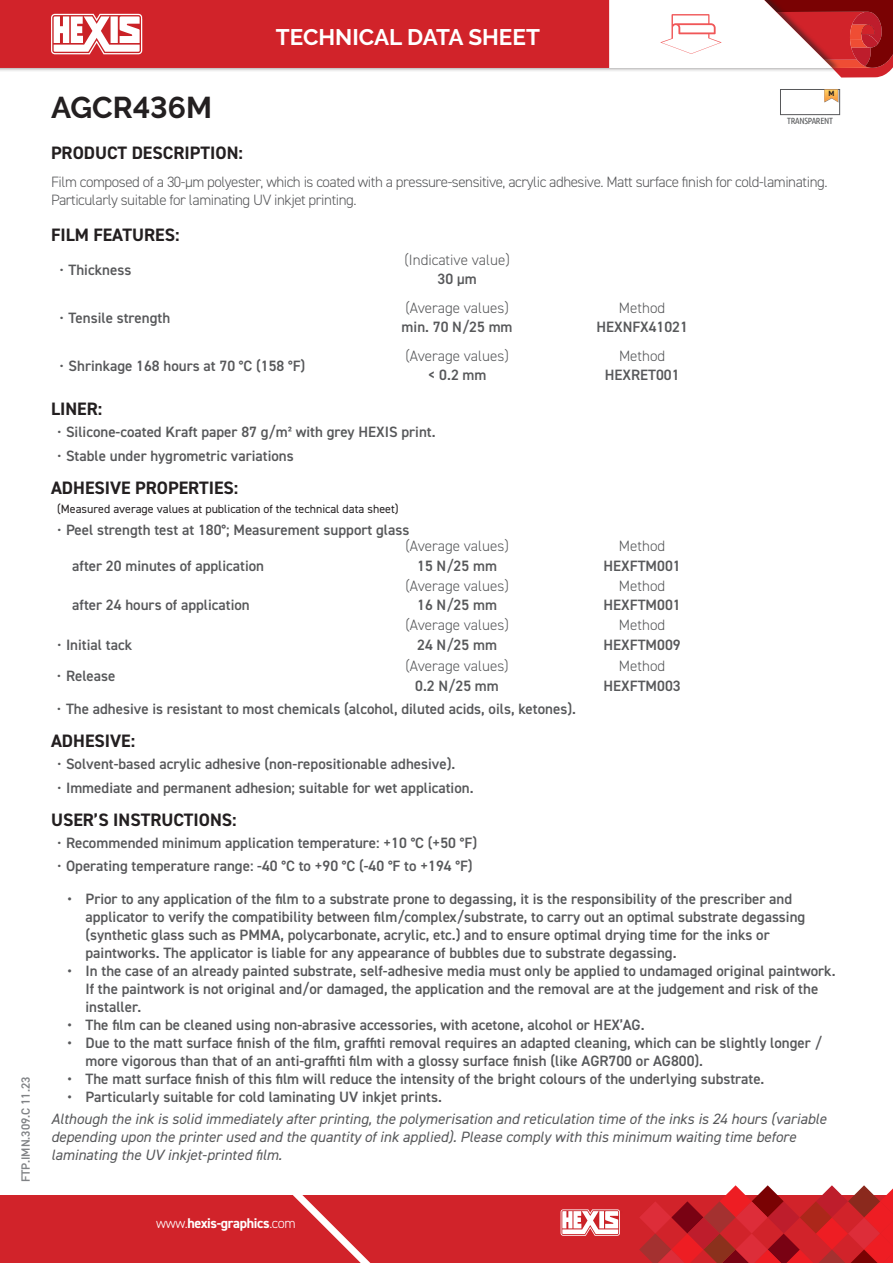
<style>
.page{position:relative;width:893px;height:1263px;background:#fff}
.page>*{position:absolute;margin:0;border:0;box-sizing:border-box;transform-origin:0 0}
.t1{font:700 30px "Raleway";color:#231f20}
.t2{font:700 22.5px "Raleway";color:#fff}
.t3{font:700 18px "DIN2014";color:#231f20}
.t4{font:600 15px/18px "DIN2014";color:#57585a}
.t5{font:italic 15px/18px "DIN2014";color:#57585a}
.t6{font:300 15px/18px "DIN2014";letter-spacing:-.03em;color:#57585a}
.t7{font:300 15px "DIN2014";color:#57585a}
.t8{font:700 14.1px "DIN2014";letter-spacing:-.025em;color:#fff}
.t9{font:12px "DIN2014";color:#231f20}
.t10{font:600 12px "DIN2014";color:#808285}
.t11{font:9px "Ubuntu Condensed";letter-spacing:-.025em;color:#545557}
.t12{font:700 7.65px "DIN2014";color:#231f20}
.s1{font-weight:400}
.s2{font-weight:300}
</style>
<div class="page">
<div style="left:0;top:0;width:841px;height:73px;background:#231f20;opacity:.6"></div>
<div style="left:0;top:0;width:609px;height:68px;background:#d1232a"></div>
<div style="left:0;top:1195px;width:893px;height:68px;background:#d1232a"></div>
<svg style="left:293px;top:1195px;width:78px;height:68px"></svg>
<svg style="left:51px;top:14px;width:95px;height:40px"></svg>
<svg style="left:561px;top:1209px;width:59px;height:27px;background:#edb6b8"></svg>
<svg style="left:639px;top:1185px;width:254px;height:78px"></svg>
<svg style="left:609px;top:0;width:284px;height:78px"></svg>
<div style="left:780px;top:89px;width:60px;height:26px;background:#fff;border:1px solid #57585a"></div>
<svg style="left:824px;top:89px;width:14px;height:13px"></svg>
<p class="t10" style="left:18px;top:1182px;width:107px;rotate:-90deg">FTP.IMN.309.C 11.23</p>
<h1 class="t1" style="left:51px;top:90px;width:162px">AGCR436M</h1>
<h2 class="t2" style="left:276px;top:24px;width:265px">TECHNICAL DATA SHEET</h2>
<p class="t12" style="left:828px;top:89px;width:7px">M</p>
<p class="t11" style="left:787px;top:115px;width:48px">TRANSPARENT</p>
<p class="t3" style="left:51px;top:140px;width:193px">PRODUCT DESCRIPTION:</p>
<p class="t6" style="left:51px;top:173px;width:778px">Film composed of a 30-µm polyester, which is coated with a pressure-sensitive, acrylic adhesive. Matt surface finish for cold-laminating.<br>Particularly suitable for laminating UV inkjet printing.</p>
<p class="t3" style="left:51px;top:222px;width:130px">FILM FEATURES:</p>
<p class="t4" style="left:60px;top:260px;width:73px"><span class="s1">•</span> Thickness</p>
<p class="t7" style="left:404px;top:251px;width:107px">(Indicative value)</p>
<p class="t4" style="left:438px;top:270px;width:41px">30 µm</p>
<p class="t4" style="left:60px;top:308px;width:112px"><span class="s1">•</span> Tensile strength</p>
<p class="t4" style="left:60px;top:356px;width:247px"><span class="s1">•</span> Shrinkage 168 hours at 70 °C (158 °F)</p>
<p class="t7" style="left:405px;top:299px;width:105px">(Average values)</p>
<p class="t4" style="left:402px;top:318px;width:113px">min. 70 N/25 mm</p>
<p class="t7" style="left:405px;top:347px;width:105px">(Average values)</p>
<p class="t4" style="left:428px;top:366px;width:60px">&lt; 0.2 mm</p>
<p class="t3" style="left:51px;top:397px;width:53px">LINER:</p>
<p class="t4" style="left:57px;top:423px;width:380px"><span class="s1">•</span> Silicone-coated Kraft paper 87 g/m² with grey HEXIS print.</p>
<p class="t4" style="left:57px;top:447px;width:238px"><span class="s1">•</span> Stable under hygrometric variations</p>
<p class="t3" style="left:51px;top:476px;width:189px">ADHESIVE PROPERTIES:</p>
<p class="t9" style="left:57px;top:502px;width:343px">(Measured average values at publication of the technical data sheet)</p>
<p class="t4" style="left:57px;top:521px;width:354px"><span class="s1">•</span> Peel strength test at 180°; Measurement support glass</p>
<p class="t4" style="left:72px;top:556px;width:193px">after 20 minutes of application</p>
<p class="t7" style="left:405px;top:537px;width:105px">(Average values)</p>
<p class="t4" style="left:417px;top:556px;width:81px">15 N/25 mm</p>
<p class="t4" style="left:72px;top:595px;width:179px">after 24 hours of application</p>
<p class="t4" style="left:57px;top:635px;width:77px"><span class="s1">•</span> Initial tack</p>
<p class="t4" style="left:57px;top:666px;width:60px"><span class="s1">•</span> Release</p>
<p class="t7" style="left:405px;top:576px;width:105px">(Average values)</p>
<p class="t4" style="left:417px;top:595px;width:81px">16 N/25 mm</p>
<p class="t7" style="left:405px;top:616px;width:105px">(Average values)</p>
<p class="t4" style="left:417px;top:635px;width:81px">24 N/25 mm</p>
<p class="t7" style="left:405px;top:657px;width:105px">(Average values)</p>
<p class="t4" style="left:415px;top:676px;width:85px">0.2 N/25 mm</p>
<p class="t6" style="left:619px;top:299px;width:48px">Method</p>
<p class="t4" style="left:596px;top:318px;width:93px">HEXNFX41021</p>
<p class="t6" style="left:619px;top:347px;width:48px">Method</p>
<p class="t4" style="left:605px;top:366px;width:76px">HEXRET001</p>
<p class="t6" style="left:619px;top:537px;width:48px">Method</p>
<p class="t4" style="left:603px;top:556px;width:79px">HEXFTM001</p>
<p class="t6" style="left:619px;top:577px;width:48px">Method</p>
<p class="t4" style="left:603px;top:595px;width:79px">HEXFTM001</p>
<p class="t6" style="left:619px;top:616px;width:48px">Method</p>
<p class="t4" style="left:603px;top:635px;width:79px">HEXFTM009</p>
<p class="t6" style="left:619px;top:657px;width:48px">Method</p>
<p class="t4" style="left:603px;top:676px;width:79px">HEXFTM003</p>
<p class="t4" style="left:57px;top:700px;width:521px"><span class="s1">•</span> The adhesive is resistant to most chemicals (alcohol, diluted acids, oils, ketones).</p>
<p class="t3" style="left:51px;top:729px;width:86px">ADHESIVE:</p>
<p class="t4" style="left:57px;top:755px;width:400px"><span class="s1">•</span> Solvent-based acrylic adhesive (non-repositionable adhesive).</p>
<p class="t4" style="left:57px;top:778px;width:418px"><span class="s1">•</span> Immediate and permanent adhesion; suitable for wet application.</p>
<p class="t3" style="left:51px;top:807px;width:187px">USER’S INSTRUCTIONS:</p>
<p class="t4" style="left:57px;top:833px;width:422px"><span class="s1">•</span> Recommended minimum application temperature: +10 °C (+50 °F)</p>
<p class="t4" style="left:57px;top:857px;width:417px"><span class="s1">•</span> Operating temperature range: -40 °C to +90 °C (-40 °F to +194 °F)</p>
<p class="t4" style="left:86px;top:889px;width:721px;text-indent:-18px">• Prior to any application of the film to a substrate prone to degassing, it is the responsibility of the prescriber and applicator to verify the compatibility between film/complex/substrate, to carry out an optimal substrate degassing (synthetic glass such as PMMA, polycarbonate, acrylic, etc.) and to ensure optimal drying time for the inks or paintworks. The applicator is liable for any appearance of bubbles due to substrate degassing.</p>
<p class="t4" style="left:86px;top:961px;width:751px;text-indent:-18px">• In the case of an already painted substrate, self-adhesive media must only be applied to undamaged original paintwork.<br>If the paintwork is not original and/or damaged, the application and the removal are at the judgement and risk of the installer.</p>
<p class="t4" style="left:68px;top:1015px;width:579px">• The film can be cleaned using non-abrasive accessories, with acetone, alcohol or HEX’AG.</p>
<p class="t4" style="left:86px;top:1033px;width:738px;text-indent:-18px">• Due to the matt surface finish of the film, graffiti removal requires an adapted cleaning, which can be slightly longer / more vigorous than that of an anti-graffiti film with a glossy surface finish (like AGR700 or AG800).</p>
<p class="t4" style="left:68px;top:1069px;width:698px">• The matt surface finish of this film will reduce the intensity of the bright colours of the underlying substrate.</p>
<p class="t4" style="left:68px;top:1087px;width:376px">• Particularly suitable for cold laminating UV inkjet prints.</p>
<p class="t5" style="left:51px;top:1109px;width:777px">Although the ink is solid immediately after printing, the polymerisation and reticulation time of the inks is 24 hours (variable depending upon the printer used and the quantity of ink applied). Please comply with this minimum waiting time before laminating the UV inkjet-printed film.</p>
<p class="t8" style="left:156px;top:1214px;width:141px"><span class="s2">www.</span>hexis-graphics<span class="s2">.com</span></p>
</div>
